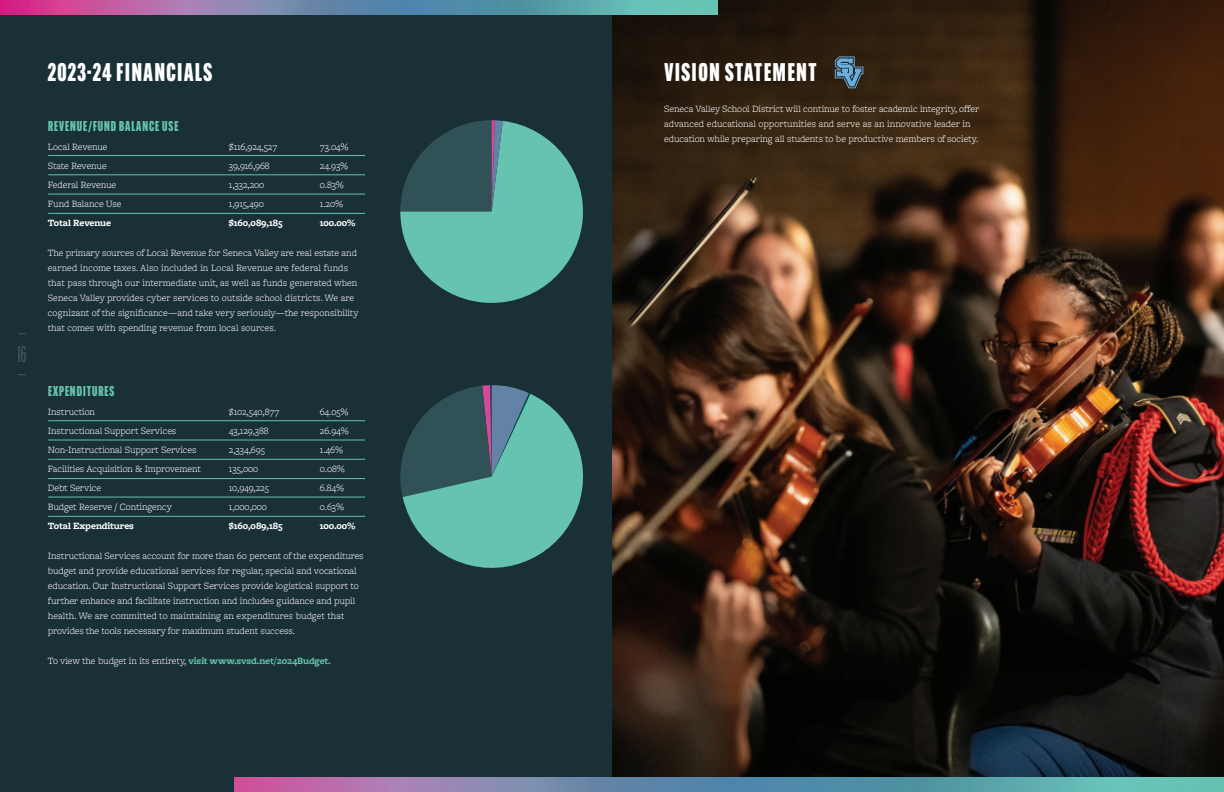
<style>
.page{position:relative;width:1224px;height:792px;background:#fff}
.page>*{position:absolute;margin:0;border:0;box-sizing:border-box;transform-origin:0 0}
.t1{font:900 25px "Alternate Gothic Comp ATF";letter-spacing:.07em;color:#fff}
.t2{font:22px "Alternate Gothic Comp ATF";color:#50585e}
.t3{font:900 14px "Alternate Gothic Comp ATF";letter-spacing:.07em;color:#64c2a8}
.t4{font:300 10px/15px "Freight Macro Pro";letter-spacing:-.01em;color:#fff}
.t5{font:700 10px "Freight Macro Pro";letter-spacing:-.01em;color:#fff}
.t6{font:9px "Alternate Got No 2 D";color:#50585e}
.s1{font-weight:700;color:#64c2a8}
</style>
<div class="page">
<div style="left:0;top:0;width:612px;height:792px;background:#1a3037"></div>
<img style="left:612px;top:0;width:612px;height:778px">
<svg style="left:835px;top:56px;width:28px;height:32px"></svg>
<img style="left:0;top:0;width:717px;height:14px">
<hr style="left:48px;top:155px;width:317px;height:1px;background:#64c2a8">
<hr style="left:48px;top:175px;width:317px;height:1px;background:#64c2a8">
<hr style="left:48px;top:194px;width:317px;height:1px;background:#64c2a8">
<hr style="left:48px;top:213px;width:317px;height:1px;background:#64c2a8">
<hr style="left:48px;top:420px;width:317px;height:1px;background:#64c2a8">
<hr style="left:48px;top:440px;width:317px;height:1px;background:#64c2a8">
<hr style="left:48px;top:459px;width:317px;height:1px;background:#64c2a8">
<hr style="left:48px;top:478px;width:317px;height:1px;background:#64c2a8">
<hr style="left:48px;top:497px;width:317px;height:1px;background:#64c2a8">
<hr style="left:48px;top:516px;width:317px;height:1px;background:#64c2a8">
<img style="left:234px;top:778px;width:990px;height:14px">
<svg style="left:400px;top:385px;width:183px;height:183px"></svg>
<svg style="left:400px;top:120px;width:183px;height:183px"></svg>
<p class="t6" style="left:16px;top:336px;width:6px;rotate:-90deg">|</p>
<p class="t2" style="left:17px;top:342px;width:11px">16</p>
<p class="t6" style="left:16px;top:377px;width:6px;rotate:-90deg">|</p>
<p class="t1" style="left:48px;top:56px;width:166px">2023-24 FINANCIALS</p>
<p class="t3" style="left:48px;top:117px;width:132px">REVENUE/FUND BALANCE USE</p>
<p class="t4" style="left:48px;top:139px;width:61px">Local Revenue</p>
<p class="t4" style="left:229px;top:139px;width:50px">$116,924,527</p>
<p class="t4" style="left:320px;top:139px;width:30px">73.04%</p>
<p class="t4" style="left:48px;top:158px;width:60px">State Revenue</p>
<p class="t4" style="left:229px;top:158px;width:42px">39,916,968</p>
<p class="t4" style="left:320px;top:158px;width:30px">24.93%</p>
<p class="t4" style="left:48px;top:177px;width:70px">Federal Revenue</p>
<p class="t4" style="left:229px;top:177px;width:37px">1,332,200</p>
<p class="t4" style="left:320px;top:177px;width:26px">0.83%</p>
<p class="t4" style="left:48px;top:196px;width:75px">Fund Balance Use</p>
<p class="t4" style="left:229px;top:196px;width:37px">1,915,490</p>
<p class="t4" style="left:320px;top:196px;width:25px">1.20%</p>
<p class="t5" style="left:48px;top:216px;width:65px">Total Revenue</p>
<p class="t5" style="left:229px;top:216px;width:55px">$160,089,185</p>
<p class="t5" style="left:320px;top:216px;width:37px">100.00%</p>
<p class="t4" style="left:48px;top:245px;width:312px">The primary sources of Local Revenue for Seneca Valley are real estate and earned income taxes. Also included in Local Revenue are federal funds that pass through our intermediate unit, as well as funds generated when Seneca Valley provides cyber services to outside school districts. We are cognizant of the significance—and take very seriously—the responsibility that comes with spending revenue from local sources.</p>
<p class="t3" style="left:48px;top:382px;width:68px">EXPENDITURES</p>
<p class="t4" style="left:48px;top:404px;width:49px">Instruction</p>
<p class="t4" style="left:229px;top:404px;width:52px">$102,540,877</p>
<p class="t4" style="left:320px;top:404px;width:30px">64.05%</p>
<p class="t4" style="left:48px;top:423px;width:130px">Instructional Support Services</p>
<p class="t4" style="left:229px;top:423px;width:41px">43,129,388</p>
<p class="t4" style="left:320px;top:423px;width:30px">26.94%</p>
<p class="t4" style="left:48px;top:442px;width:150px">Non-Instructional Support Services</p>
<p class="t4" style="left:229px;top:442px;width:37px">2,334,695</p>
<p class="t4" style="left:320px;top:442px;width:25px">1.46%</p>
<p class="t4" style="left:48px;top:461px;width:155px">Facilities Acquisition &amp; Improvement</p>
<p class="t4" style="left:229px;top:461px;width:31px">135,000</p>
<p class="t4" style="left:320px;top:461px;width:26px">0.08%</p>
<p class="t4" style="left:48px;top:480px;width:55px">Debt Service</p>
<p class="t4" style="left:229px;top:480px;width:42px">10,949,225</p>
<p class="t4" style="left:320px;top:480px;width:26px">6.84%</p>
<p class="t4" style="left:48px;top:499px;width:126px">Budget Reserve / Contingency</p>
<p class="t4" style="left:229px;top:499px;width:40px">1,000,000</p>
<p class="t4" style="left:320px;top:499px;width:26px">0.63%</p>
<p class="t5" style="left:48px;top:518px;width:88px">Total Expenditures</p>
<p class="t5" style="left:229px;top:518px;width:55px">$160,089,185</p>
<p class="t5" style="left:320px;top:518px;width:37px">100.00%</p>
<p class="t4" style="left:48px;top:548px;width:317px">Instructional Services account for more than 60 percent of the expenditures budget and provide educational services for regular, special and vocational education. Our Instructional Support Services provide logistical support to further enhance and facilitate instruction and includes guidance and pupil health. We are committed to maintaining an expenditures budget that provides the tools necessary for maximum student success.</p>
<p class="t4" style="left:48px;top:653px;width:284px">To view the budget in its entirety, <span class="s1">visit www.svsd.net/2024Budget.</span></p>
<p class="t1" style="left:664px;top:57px;width:154px">VISION STATEMENT</p>
<p class="t4" style="left:664px;top:101px;width:316px">Seneca Valley School District will continue to foster academic integrity, offer advanced educational opportunities and serve as an innovative leader in education while preparing all students to be productive members of society.</p>
</div>
